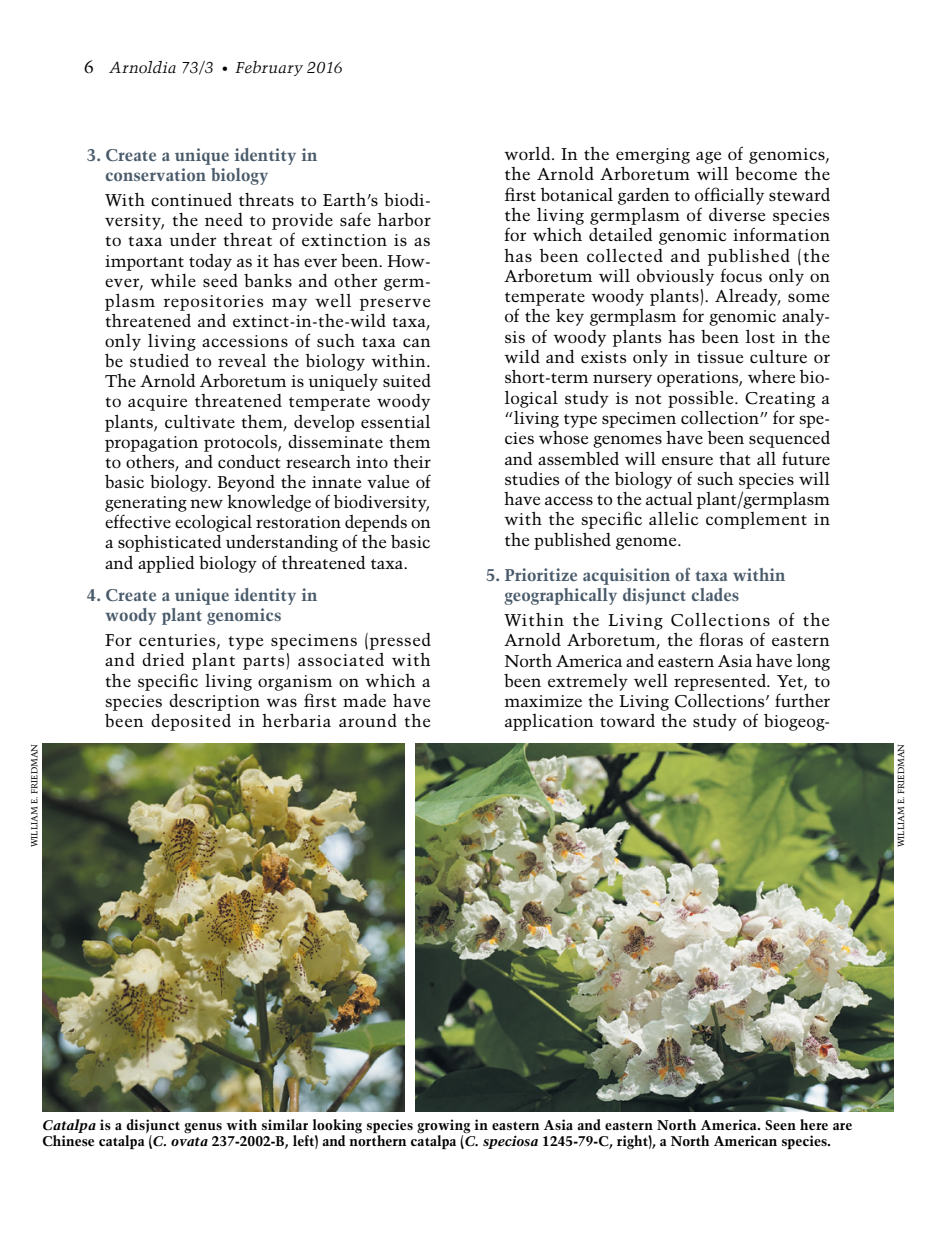
<style>
.page{position:relative;width:930px;height:1260px;background:#fff}
.page>*{position:absolute;margin:0;border:0;box-sizing:border-box;transform-origin:0 0}
.t1{font:16.97px/20.1px "Trump Mediaeval";letter-spacing:.01em;color:#000;text-align:justify}
.t2{font:700 16.97px/20.1px "Trump Mediaeval";color:#495a6a}
.t3{font:italic 15.75px "Trump Mediaeval";letter-spacing:.005em;color:#000}
.t4{font:700 14px/16.6px "Trump Mediaeval";letter-spacing:.01em;color:#000}
.t5{font:8.75px "Trump Mediaeval";color:#000}
.s1{font-style:normal;font-size:17.5px}
.s2{font-size:12.25px}
.s3{font-style:italic}
</style>
<div class="page">
<img style="left:42px;top:744px;width:362px;height:367px">
<img style="left:415px;top:744px;width:477px;height:367px">
<p class="t3" style="left:84px;top:58px;width:260px"><span class="s1">6</span> Arnoldia 73/3 <span class="s2">•</span> February 2016</p>
<p class="t2" style="left:105px;top:144px;width:214px;text-indent:-18px">3. Create a unique identity in conservation biology</p>
<p class="t1" style="left:105px;top:190px;width:327px">With continued threats to Earth’s biodi&shy;versity, the need to provide safe harbor to taxa under threat of extinction is as important today as it has ever been. How&shy;ever, while seed banks and other germ&shy;plasm repositories may well preserve threatened and extinct-in-the-wild taxa, only living accessions of such taxa can be studied to reveal the biology within.<br>The Arnold Arboretum is uniquely suited to acquire threatened temperate woody plants, cultivate them, develop essential propagation protocols, disseminate them to others, and conduct research into their basic biology. Beyond the innate value of generating new knowledge of biodiversity, effective ecological restoration depends on a sophisticated understanding of the basic and applied biology of threatened taxa.</p>
<p class="t2" style="left:105px;top:585px;width:214px;text-indent:-18px">4. Create a unique identity in woody plant genomics</p>
<p class="t1" style="left:105px;top:630px;width:327px">For centuries, type specimens (pressed and dried plant parts) associated with the specific living organism on which a species description was first made have been deposited in herbaria around the</p>
<p class="t1" style="left:504px;top:144px;width:327px">world. In the emerging age of genomics, the Arnold Arboretum will become the first botanical garden to officially steward the living germplasm of diverse species for which detailed genomic information has been collected and published (the Arboretum will obviously focus only on temperate woody plants). Already, some of the key germplasm for genomic analy&shy;sis of woody plants has been lost in the wild and exists only in tissue culture or short-term nursery operations, where bio&shy;logical study is not possible. Creating a “living type specimen collection” for spe&shy;cies whose genomes have been sequenced and assembled will ensure that all future studies of the biology of such species will have access to the actual plant/germplasm with the specific allelic complement in the published genome.</p>
<p class="t2" style="left:504px;top:564px;width:283px;text-indent:-18px">5. Prioritize acquisition of taxa within geographically disjunct clades</p>
<p class="t1" style="left:504px;top:610px;width:327px">Within the Living Collections of the Arnold Arboretum, the floras of eastern North America and eastern Asia have long been extremely well represented. Yet, to maximize the Living Collections’ further application toward the study of biogeog-</p>
<p class="t5" style="left:29px;top:847px;width:105px;rotate:-90deg">WILLIAM E. FRIEDMAN</p>
<p class="t5" style="left:895px;top:847px;width:105px;rotate:-90deg">WILLIAM E. FRIEDMAN</p>
<p class="t4" style="left:42px;top:1116px;width:811px"><span class="s3">Catalpa</span> is a disjunct genus with similar looking species growing in eastern Asia and eastern North America. Seen here are<br>Chinese catalpa (<span class="s3">C. ovata</span> 237-2002-B, left) and northern catalpa (<span class="s3">C. speciosa</span> 1245-79-C, right), a North American species.</p>
</div>
